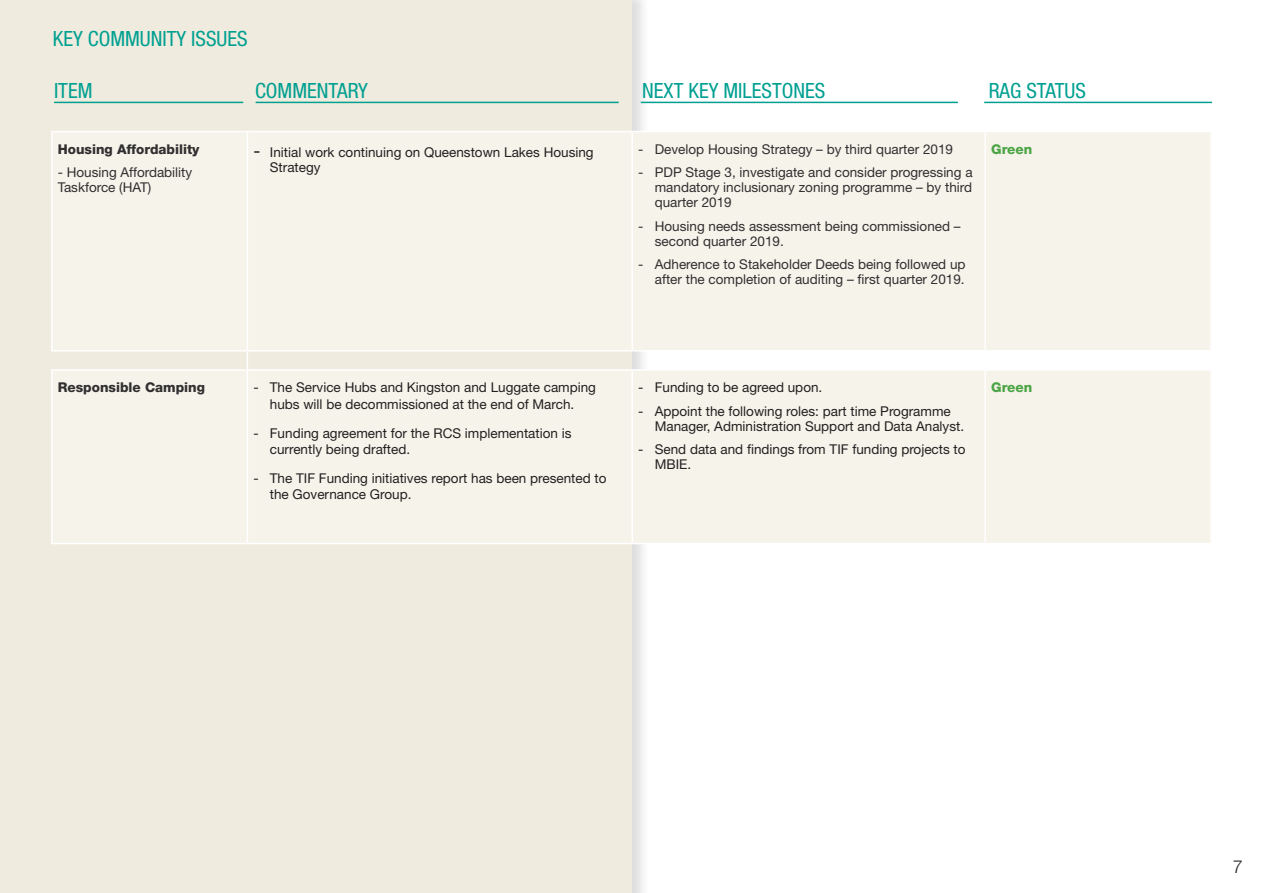
<style>
.page{position:relative;width:1263px;height:893px;background:#fff}
.page>*{position:absolute;margin:0;border:0;box-sizing:border-box;transform-origin:0 0}
.t1{font:condensed 21px "Helvetica Neue LT Std";color:#00a091}
.t2{font:300 18px "Helvetica Neue LT Std";color:#231f20}
.t3{font:13.5px/15px "Helvetica Neue LT Std";color:#231f20}
.t4{font:13.5px/15px "Helvetica Neue LT Std";color:#312f30}
.t5{font:800 13.5px "Helvetica Neue LT Std";color:#312f30}
.t6{font:800 13.5px "Helvetica Neue LT Std";color:#4ca445}
.s1{font-size:18px}
</style>
<div class="page">
<div style="left:0;top:0;width:631px;height:893px;background:#efebde"></div>
<hr style="left:54px;top:102px;width:189px;height:1px;background:#00a091">
<hr style="left:256px;top:102px;width:363px;height:1px;background:#00a091">
<hr style="left:641px;top:102px;width:317px;height:1px;background:#00a091">
<hr style="left:984px;top:102px;width:228px;height:1px;background:#00a091">
<div style="left:53px;top:132px;width:1157px;height:411px;background:#f5f3ea"></div>
<hr style="left:51px;top:131px;width:196px;height:1px;background:#fff">
<hr style="left:51px;top:132px;width:2px;height:218px;background:#fff">
<hr style="left:247px;top:131px;width:385px;height:1px;background:#fff">
<hr style="left:247px;top:132px;width:1px;height:218px;background:#fff">
<hr style="left:631px;top:132px;width:2px;height:218px;background:#fff">
<hr style="left:984px;top:132px;width:2px;height:218px;background:#fff">
<hr style="left:51px;top:350px;width:196px;height:2px;background:#fff">
<hr style="left:247px;top:350px;width:385px;height:2px;background:#fff">
<svg style="left:247px;top:352px;width:1px;height:17px"></svg>
<hr style="left:632px;top:350px;width:353px;height:2px;background:#fff">
<hr style="left:985px;top:350px;width:227px;height:2px;background:#fff">
<svg style="left:984px;top:352px;width:2px;height:17px"></svg>
<hr style="left:51px;top:369px;width:196px;height:2px;background:#fff">
<hr style="left:51px;top:371px;width:2px;height:172px;background:#fff">
<hr style="left:247px;top:369px;width:385px;height:2px;background:#fff">
<hr style="left:247px;top:371px;width:1px;height:172px;background:#fff">
<hr style="left:632px;top:369px;width:353px;height:2px;background:#fff">
<hr style="left:631px;top:371px;width:2px;height:172px;background:#fff">
<hr style="left:985px;top:369px;width:227px;height:2px;background:#fff">
<hr style="left:984px;top:371px;width:2px;height:172px;background:#fff">
<hr style="left:51px;top:543px;width:196px;height:1px;background:#fff">
<hr style="left:247px;top:543px;width:385px;height:1px;background:#fff">
<p class="t1" style="left:53px;top:26px;width:196px">KEY COMMUNITY ISSUES</p>
<p class="t1" style="left:54px;top:79px;width:40px">ITEM</p>
<p class="t1" style="left:255px;top:79px;width:114px">COMMENTARY</p>
<p class="t1" style="left:642px;top:79px;width:185px">NEXT KEY MILESTONES</p>
<p class="t1" style="left:989px;top:78px;width:99px">RAG STATUS</p>
<p class="t5" style="left:58px;top:141px;width:143px">Housing Affordability</p>
<p class="t4" style="left:58px;top:165px;width:136px">- Housing Affordability<br>Taskforce (HAT)</p>
<p class="t3" style="left:270px;top:145px;width:325px;text-indent:-17px"><span class="s1">-</span> Initial work continuing on Queenstown Lakes Housing<br>Strategy</p>
<p class="t4" style="left:638px;top:141px;width:316px">- Develop Housing Strategy – by third quarter 2019</p>
<p class="t4" style="left:655px;top:165px;width:319px;text-align:justify;text-indent:-17px">- PDP Stage 3, investigate and consider progressing a mandatory inclusionary zoning programme – by third quarter 2019</p>
<p class="t4" style="left:655px;top:218px;width:307px;text-indent:-17px">- Housing needs assessment being commissioned – second quarter 2019.</p>
<p class="t4" style="left:638px;top:257px;width:329px;text-align:right">- Adherence to Stakeholder Deeds being followed up after the completion of auditing – first quarter 2019.</p>
<p class="t6" style="left:991px;top:141px;width:43px">Green</p>
<p class="t5" style="left:58px;top:379px;width:149px">Responsible Camping</p>
<p class="t3" style="left:253px;top:379px;width:344px;line-height:16.2px;text-align:center">- The Service Hubs and Kingston and Luggate camping hubs will be decommissioned at the end of March.</p>
<p class="t3" style="left:270px;top:424px;width:303px;line-height:16.2px;text-indent:-17px">- Funding agreement for the RCS implementation is currently being drafted.</p>
<p class="t3" style="left:270px;top:470px;width:338px;line-height:16.2px;text-indent:-17px">- The TIF Funding initiatives report has been presented to the Governance Group.</p>
<p class="t3" style="left:638px;top:380px;width:186px">- Funding to be agreed upon.</p>
<p class="t3" style="left:655px;top:403px;width:311px;text-indent:-17px">- Appoint the following roles: part time Programme<br>Manager, Administration Support and Data Analyst.</p>
<p class="t3" style="left:655px;top:442px;width:312px;text-indent:-17px">- Send data and findings from TIF funding projects to<br>MBIE.</p>
<p class="t6" style="left:991px;top:379px;width:43px">Green</p>
<h2 class="t2" style="left:1233px;top:856px;width:12px">7</h2>
</div>
